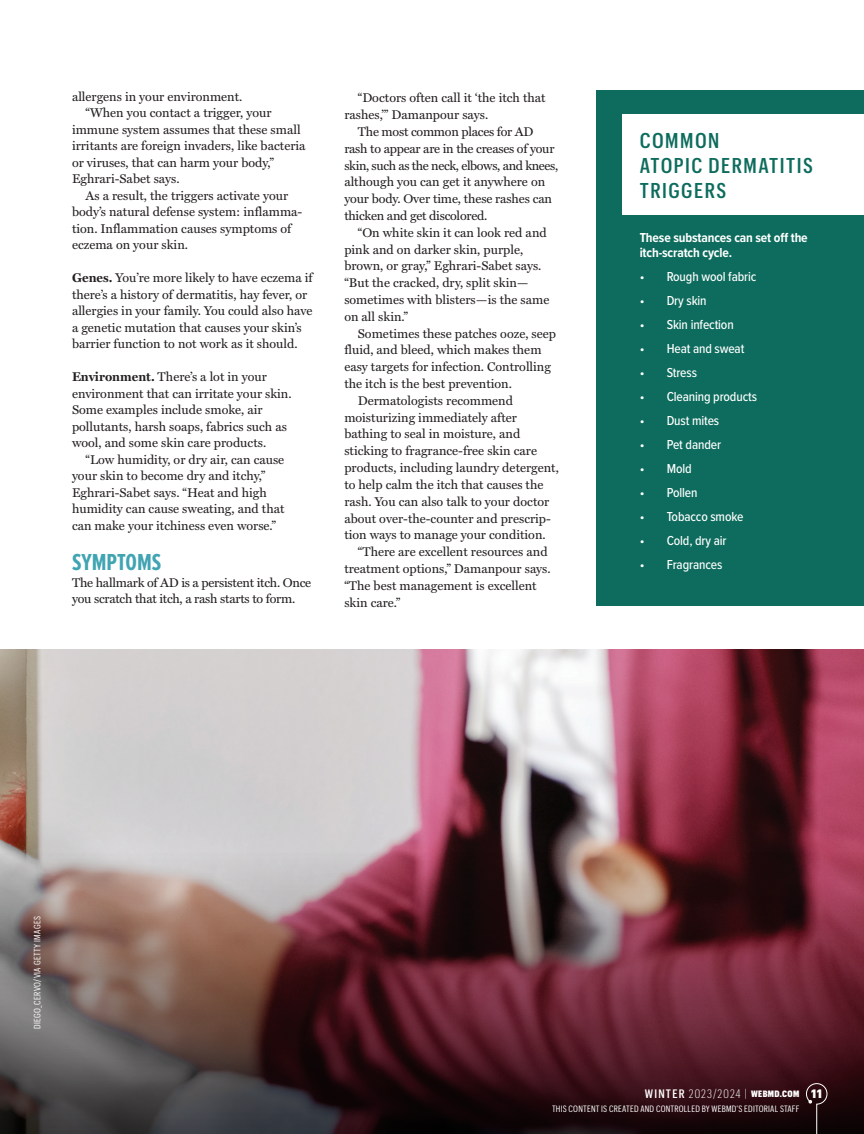
<style>
.page{position:relative;width:864px;height:1134px;background:#fff}
.page>*{position:absolute;margin:0;border:0;box-sizing:border-box;transform-origin:0 0}
.t1{font:700 24px "Proxima Nova Ex Cn";color:#40a4b3}
.t2{font:500 21px/25.2px "Graphik Cond";letter-spacing:.07em;color:#0d6c5d}
.t3{font:500 13.5px "Proxima Nova Cond";letter-spacing:-.01em;color:#fff}
.t4{font:700 13.5px/15px "Proxima Nova Cond";letter-spacing:-.01em;color:#fff}
.t5{font:12.75px/16.5px "Miller Text Roman";color:#231f20}
.t6{font:12.75px/16.8px "Miller Text Roman";letter-spacing:-.02em;color:#231f20}
.t7{font:300 12px "Graphik Cond";letter-spacing:.095em;color:#fff}
.t8{font:700 12px "Graphik";color:#fff}
.t9{font:9px "Graphik Cond";letter-spacing:.02em;color:#fff}
.t10{font:9px "Graphik Cond";letter-spacing:.04em;color:#fff}
.s1{font-family:"Miller Text";font-weight:700}
.s2{font-weight:500}
.s3{font-weight:900;font-size:9px}
</style>
<div class="page">
<img style="left:0;top:649px;width:864px;height:182px">
<img style="left:0;top:831px;width:864px;height:303px">
<svg style="left:806px;top:1083px;width:22px;height:51px"></svg>
<div style="left:596px;top:90px;width:268px;height:515px;background:#0d6c5d"></div>
<div style="left:622px;top:114px;width:242px;height:101px;background:#fff"></div>
<p class="t5" style="left:72px;top:88px;width:172px">allergens in your environment.</p>
<p class="t5" style="left:86px;top:105px;width:188px">“When you contact a trigger, your</p>
<p class="t5" style="left:72px;top:121px;width:230px">immune system assumes that these small</p>
<p class="t5" style="left:72px;top:138px;width:235px">irritants are foreign invaders, like bacteria</p>
<p class="t5" style="left:72px;top:154px;width:203px">or viruses, that can harm your body,”</p>
<p class="t5" style="left:72px;top:171px;width:109px">Eghrari-Sabet says.</p>
<p class="t5" style="left:86px;top:187px;width:204px">As a result, the triggers activate your</p>
<p class="t5" style="left:72px;top:204px;width:232px">body’s natural defense system: inflamma-</p>
<p class="t5" style="left:72px;top:220px;width:221px">tion. Inflammation causes symptoms of</p>
<p class="t5" style="left:72px;top:237px;width:118px">eczema on your skin.</p>
<p class="t5" style="left:72px;top:270px;width:242px"><span class="s1">Genes.</span> You’re more likely to have eczema if there’s a history of dermatitis, hay fever, or allergies in your family. You could also have a genetic mutation that causes your skin’s barrier function to not work as it should.</p>
<p class="t5" style="left:72px;top:369px;width:221px"><span class="s1">Environment.</span> There’s a lot in your environment that can irritate your skin.<br>Some examples include smoke, air pollutants, harsh soaps, fabrics such as wool, and some skin care products.</p>
<p class="t5" style="left:72px;top:451px;width:214px;text-indent:14px">“Low humidity, or dry air, can cause your skin to become dry and itchy,” Eghrari-Sabet says. “Heat and high humidity can cause sweating, and that can make your itchiness even worse.”</p>
<h1 class="t1" style="left:72px;top:545px;width:91px">SYMPTOMS</h1>
<p class="t6" style="left:72px;top:574px;width:241px">The hallmark of AD is a persistent itch. Once you scratch that itch, a rash starts to form.</p>
<p class="t5" style="left:344px;top:90px;width:203px;text-indent:14px">“Doctors often call it ‘the itch that rashes,’” Damanpour says.</p>
<p class="t6" style="left:344px;top:123px;width:215px;text-indent:14px">The most common places for AD rash to appear are in the creases of your skin, such as the neck, elbows, and knees, although you can get it anywhere on your body. Over time, these rashes can thicken and get discolored.</p>
<p class="t5" style="left:344px;top:224px;width:207px;text-indent:14px">“On white skin it can look red and pink and on darker skin, purple, brown, or gray,” Eghrari-Sabet says. “But the cracked, dry, split skin— sometimes with blisters—is the same on all skin.”</p>
<p class="t5" style="left:358px;top:325px;width:200px">Sometimes these patches ooze, seep</p>
<p class="t5" style="left:344px;top:342px;width:199px">fluid, and bleed, which makes them</p>
<p class="t5" style="left:344px;top:359px;width:208px">easy targets for infection. Controlling</p>
<p class="t5" style="left:344px;top:375px;width:169px">the itch is the best prevention.</p>
<p class="t5" style="left:358px;top:392px;width:157px">Dermatologists recommend</p>
<p class="t5" style="left:344px;top:409px;width:174px">moisturizing immediately after</p>
<p class="t5" style="left:344px;top:426px;width:178px">bathing to seal in moisture, and</p>
<p class="t5" style="left:344px;top:443px;width:194px">sticking to fragrance-free skin care</p>
<p class="t5" style="left:344px;top:459px;width:216px">products, including laundry detergent,</p>
<p class="t5" style="left:344px;top:476px;width:201px">to help calm the itch that causes the</p>
<p class="t5" style="left:344px;top:493px;width:206px">rash. You can also talk to your doctor</p>
<p class="t5" style="left:344px;top:510px;width:208px">about over-the-counter and prescrip-</p>
<p class="t5" style="left:344px;top:527px;width:203px">tion ways to manage your condition.</p>
<p class="t5" style="left:358px;top:543px;width:191px">“There are excellent resources and</p>
<p class="t5" style="left:344px;top:560px;width:208px">treatment options,” Damanpour says.</p>
<p class="t5" style="left:344px;top:577px;width:194px">“The best management is excellent</p>
<p class="t5" style="left:344px;top:594px;width:58px">skin care.”</p>
<h2 class="t2" style="left:640px;top:126px;width:175px">COMMON<br>ATOPIC DERMATITIS<br>TRIGGERS</h2>
<p class="t4" style="left:640px;top:230px;width:170px">These substances can set off the itch-scratch cycle.</p>
<p class="t3" style="left:640px;top:267px;width:118px">• Rough wool fabric</p>
<p class="t3" style="left:640px;top:291px;width:68px">• Dry skin</p>
<p class="t3" style="left:640px;top:315px;width:96px">• Skin infection</p>
<p class="t3" style="left:640px;top:339px;width:106px">• Heat and sweat</p>
<p class="t3" style="left:640px;top:363px;width:59px">• Stress</p>
<p class="t3" style="left:640px;top:387px;width:119px">• Cleaning products</p>
<p class="t3" style="left:640px;top:411px;width:81px">• Dust mites</p>
<p class="t3" style="left:640px;top:435px;width:83px">• Pet dander</p>
<p class="t3" style="left:640px;top:459px;width:53px">• Mold</p>
<p class="t3" style="left:640px;top:483px;width:59px">• Pollen</p>
<p class="t3" style="left:640px;top:507px;width:105px">• Tobacco smoke</p>
<p class="t3" style="left:640px;top:531px;width:88px">• Cold, dry air</p>
<p class="t3" style="left:640px;top:555px;width:84px">• Fragrances</p>
<p class="t10" style="left:31px;top:1029px;width:115px;rotate:-90deg">DIEGO_CERVO/VIA GETTY IMAGES</p>
<p class="t7" style="left:645px;top:1086px;width:156px"><span class="s2">WINTER</span> 2023/2024 | <span class="s3">WEBMD.COM</span></p>
<p class="t9" style="left:552px;top:1102px;width:249px">THIS CONTENT IS CREATED AND CONTROLLED BY WEBMD’S EDITORIAL STAFF</p>
<p class="t8" style="left:811px;top:1084px;width:12px">11</p>
</div>
